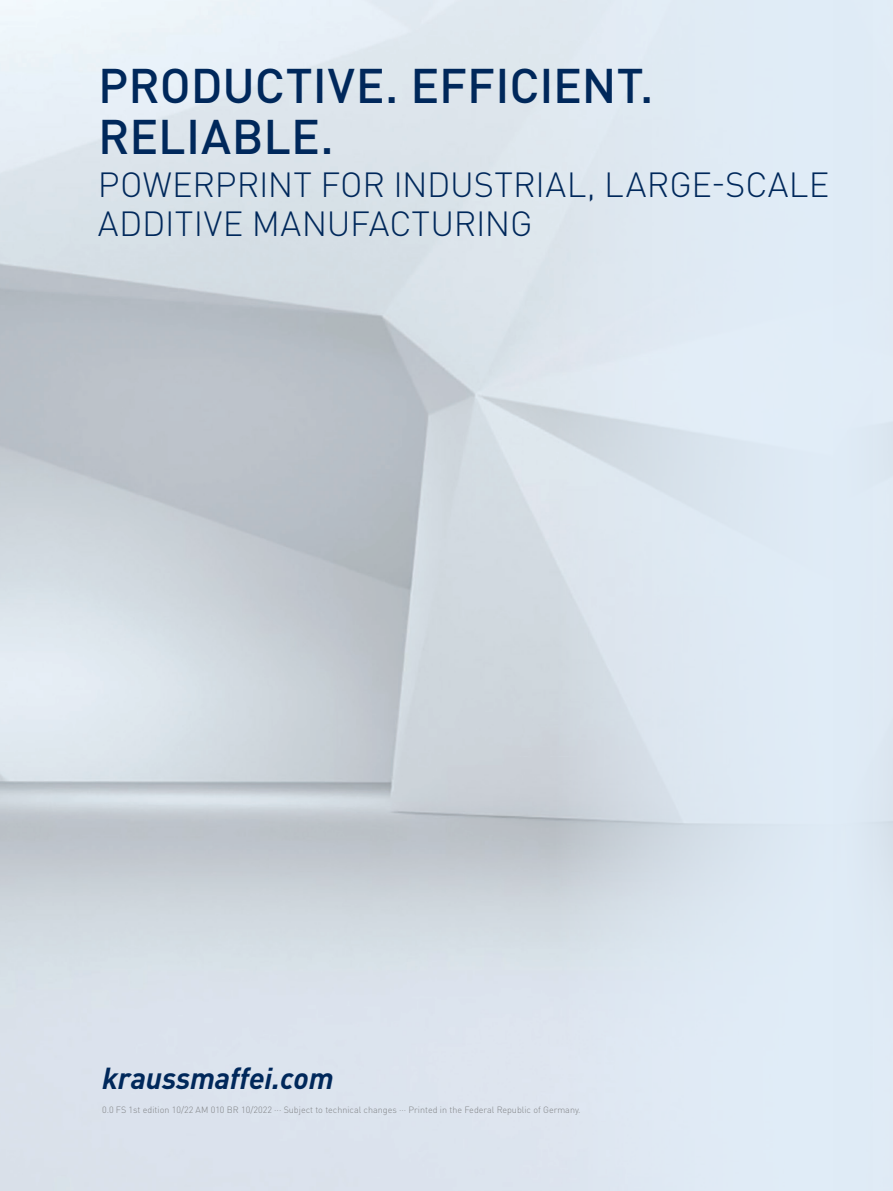
<style>
.page{position:relative;width:893px;height:1191px;background:#fff}
.page>*{position:absolute;margin:0;border:0;box-sizing:border-box;transform-origin:0 0}
.t1{font:500 48px/51px "DIN Pro";color:#00285b}
.t2{font:300 34.5px/39px "DIN Pro";color:#00285b}
.t3{font:italic 700 30px "DIN Pro";letter-spacing:-.005em;color:#00285b}
.t4{font:300 9px "DIN Pro";color:#808285}
</style>
<div class="page">
<h1 class="t1" style="left:98px;top:55px;width:557px">PRODUCTIVE. EFFICIENT.<br>RELIABLE.</h1>
<h2 class="t2" style="left:98px;top:162px;width:733px">POWERPRINT FOR INDUSTRIAL, LARGE-SCALE<br>ADDITIVE MANUFACTURING</h2>
<h3 class="t3" style="left:102px;top:1053px;width:233px">kraussmaffei.com</h3>
<p class="t4" style="left:102px;top:1103px;width:480px">0.0 FS 1st edition 10/22 AM 010 BR 10/2022 ··· Subject to technical changes ··· Printed in the Federal Republic of Germany.</p>
</div>
